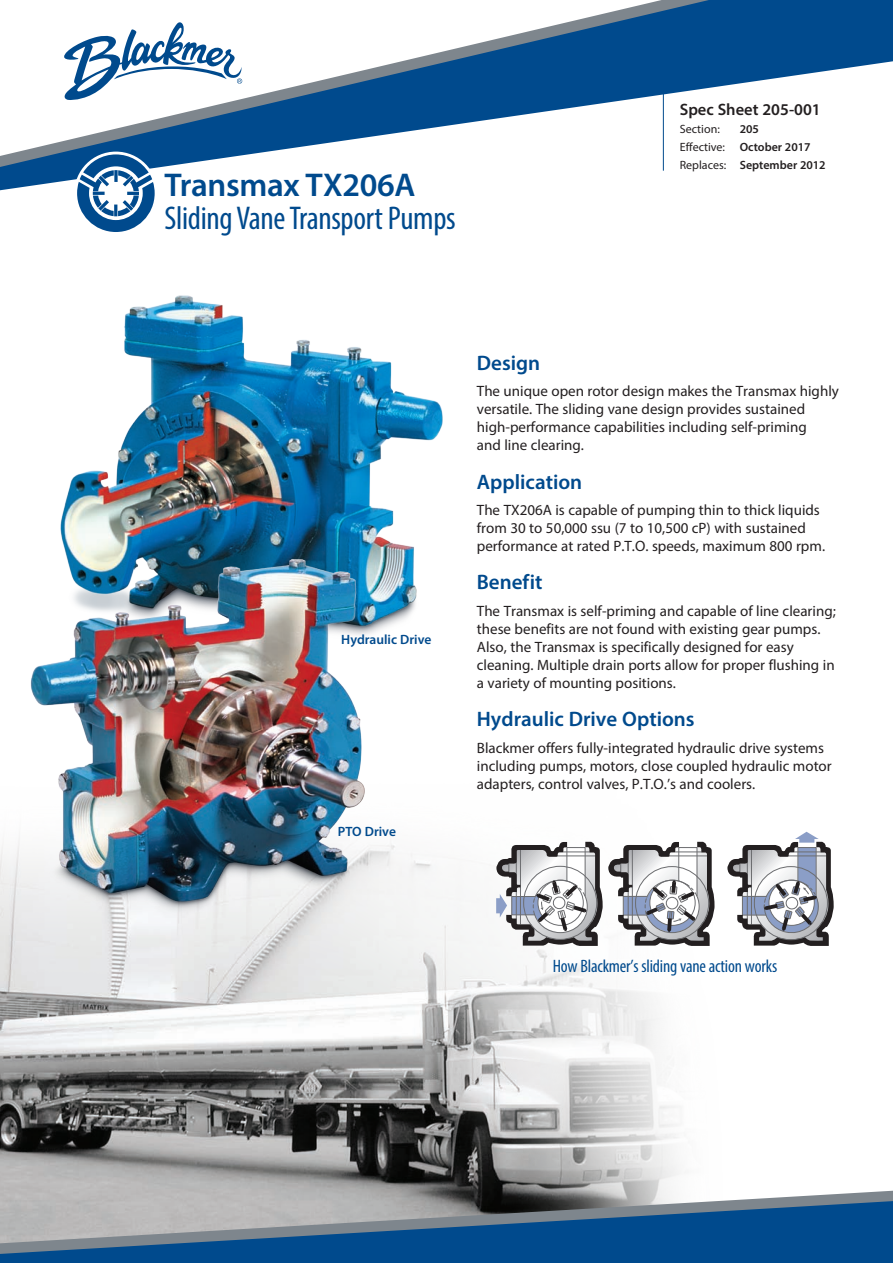
<style>
.page{position:relative;width:893px;height:1263px;background:#fff}
.page>*{position:absolute;margin:0;border:0;box-sizing:border-box;transform-origin:0 0}
.t1{font:condensed 33px "Myriad Pro";letter-spacing:-.01em;color:#004a8d}
.t2{font:600 33px "Myriad Pro";letter-spacing:-.01em;color:#004a8d}
.t3{font:600 21px "Myriad Pro";color:#004a8d}
.t4{font:condensed 18px "Myriad Pro";letter-spacing:-.01em;color:#004a8d}
.t5{font:600 16.5px "Myriad Pro";color:#231f20}
.t6{font:15px/18px "Myriad Pro";color:#231f20}
.t7{font:600 13.5px "Myriad Pro";color:#004a8d}
.t8{font:600 12px/18px "Myriad Pro";color:#231f20}
.t9{font:12px "Myriad Pro";color:#231f20}
.s1{font-weight:400}
</style>
<div class="page">
<img style="left:0;top:831px;width:807px;height:359px">
<svg style="left:0;top:0;width:893px;height:191px"></svg>
<svg style="left:0;top:0;width:766px;height:170px"></svg>
<div style="left:0;top:1255px;width:893px;height:8px;background:#004a8d"></div>
<svg style="left:0;top:1190px;width:893px;height:65px;background:#5b7b99"></svg>
<div style="left:74px;top:152px;width:83px;height:83px;background:#fff;border-radius:50%"></div>
<svg style="left:77px;top:154px;width:78px;height:78px"></svg>
<img style="left:60px;top:295px;width:383px;height:328px">
<svg style="left:727px;top:832px;width:107px;height:114px"></svg>
<svg style="left:496px;top:842px;width:218px;height:104px"></svg>
<img style="left:12px;top:552px;width:383px;height:382px">
<h1 class="t2" style="left:165px;top:164px;width:252px">Transmax TX206A</h1>
<h1 class="t1" style="left:165px;top:198px;width:293px">Sliding Vane Transport Pumps</h1>
<p class="t5" style="left:680px;top:99px;width:142px">Spec Sheet 205-001</p>
<p class="t9" style="left:680px;top:121px;width:42px">Section:</p>
<p class="t8" style="left:680px;top:119px;width:147px;text-indent:60px">205<br><span class="s1">Effective:</span> October 2017<br><span class="s1">Replaces:</span> September 2012</p>
<p class="t7" style="left:341px;top:631px;width:92px">Hydraulic Drive</p>
<p class="t7" style="left:338px;top:823px;width:60px">PTO Drive</p>
<h2 class="t3" style="left:477px;top:349px;width:65px">Design</h2>
<p class="t6" style="left:477px;top:382px;width:364px">The unique open rotor design makes the Transmax highly versatile. The sliding vane design provides sustained high-performance capabilities including self-priming<br>and line clearing.</p>
<h2 class="t3" style="left:477px;top:468px;width:107px">Application</h2>
<p class="t6" style="left:477px;top:501px;width:350px">The TX206A is capable of pumping thin to thick liquids from 30 to 50,000 ssu (7 to 10,500 cP) with sustained performance at rated P.T.O. speeds, maximum 800 rpm.</p>
<h2 class="t3" style="left:477px;top:569px;width:67px">Benefit</h2>
<p class="t6" style="left:477px;top:602px;width:360px">The Transmax is self-priming and capable of line clearing; these benefits are not found with existing gear pumps.<br>Also, the Transmax is specifically designed for easy cleaning. Multiple drain ports allow for proper flushing in a variety of mounting positions.</p>
<h2 class="t3" style="left:477px;top:706px;width:219px">Hydraulic Drive Options</h2>
<p class="t6" style="left:477px;top:739px;width:356px">Blackmer offers fully-integrated hydraulic drive systems including pumps, motors, close coupled hydraulic motor adapters, control valves, P.T.O.’s and coolers.</p>
<p class="t4" style="left:553px;top:955px;width:226px">How Blackmer’s sliding vane action works</p>
</div>
